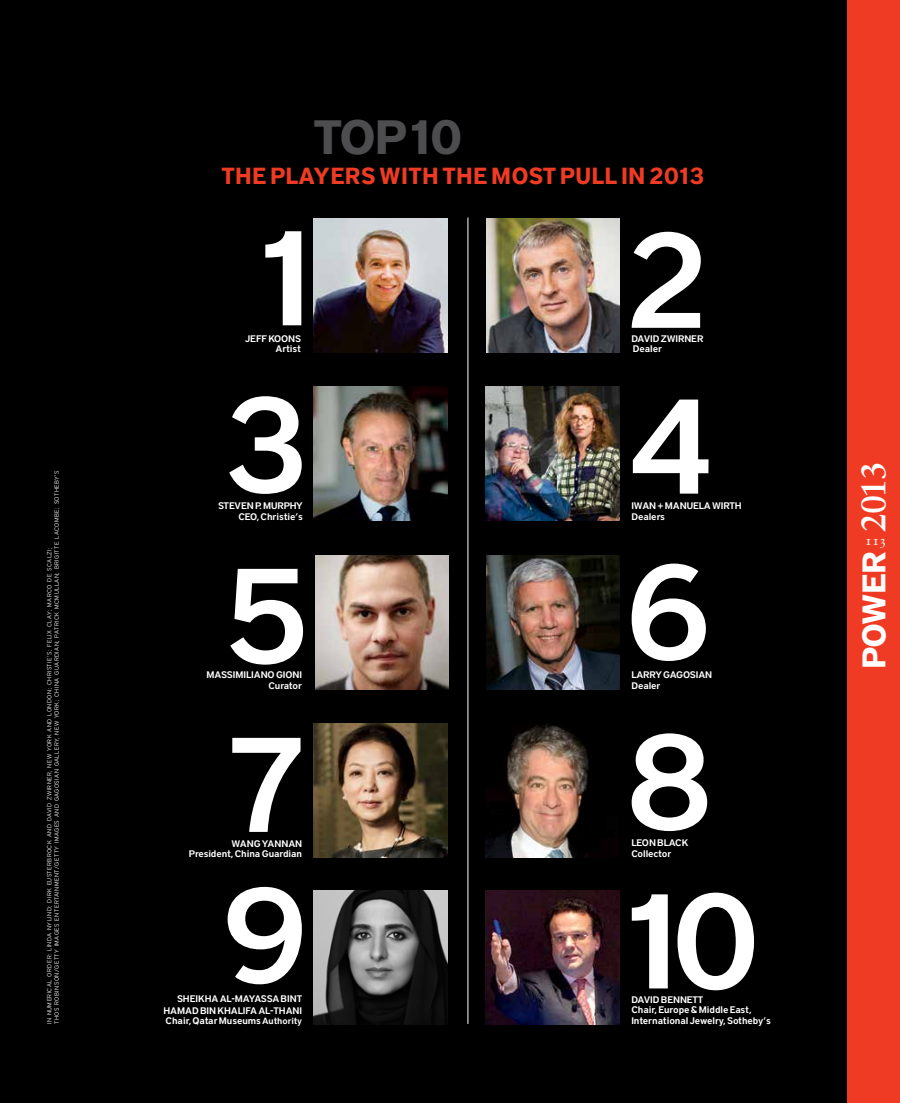
<style>
.page{position:relative;width:900px;height:1103px;background:#fff}
.page>*{position:absolute;margin:0;border:0;box-sizing:border-box;transform-origin:0 0}
.t1{font:600 133.75px/168.8px "District";color:#fff;text-align:justify}
.t2{font:700 47.88px "District";letter-spacing:-.035em;color:#4d4d4f}
.t3{font:700 32.5px "District";letter-spacing:-.025em;color:#fff}
.t4{font:700 23.25px "District";letter-spacing:.015em;color:#ef3b23}
.t5{font:13.62px "Sabon LT Std";color:#fff}
.t6{font:600 9.5px/10.6px "District";letter-spacing:-.01em;color:#fff;text-align:right}
.t7{font:300 6px/7.2px "District";letter-spacing:.09em;color:#fff}
.s1{font-size:8.88px}
.s2{font-family:"Sabon LT Std";font-size:34.38px}
</style>
<div class="page">
<div style="left:0;top:0;width:857px;height:1102px;background:#000"></div>
<div style="left:847px;top:0;width:53px;height:1102px;background:#ef3b23"></div>
<hr style="left:468px;top:218px;width:1px;height:805px;background:#fff">
<img style="left:314px;top:218px;width:134px;height:134px">
<img style="left:486px;top:218px;width:134px;height:134px">
<img style="left:314px;top:386px;width:133px;height:134px">
<img style="left:486px;top:386px;width:133px;height:134px">
<img style="left:315px;top:555px;width:134px;height:134px">
<img style="left:314px;top:723px;width:133px;height:134px">
<img style="left:485px;top:724px;width:104px;height:133px">
<img style="left:314px;top:890px;width:133px;height:134px">
<img style="left:486px;top:890px;width:133px;height:134px">
<img style="left:486px;top:555px;width:134px;height:134px">
<h2 class="t2" style="left:313px;top:108px;width:151px">TOP10</h2>
<h3 class="t4" style="left:221px;top:162px;width:485px">THEPLAYERSWITH THE MOST PULL IN 2013</h3>
<h1 class="t1" style="left:224px;top:192px;width:93px">1<br>3<br>5<br>7</h1>
<h1 class="t1" style="left:625px;top:194px;width:85px">2</h1>
<p class="t6" style="left:245px;top:333px;width:58px">JEFF KOONS<br>Artist</p>
<p class="t6" style="left:631px;top:333px;width:74px;text-align:left">DAVID ZWIRNER<br>Dealer</p>
<h1 class="t1" style="left:626px;top:360px;width:91px">4</h1>
<p class="t7" style="left:46px;top:1024px;width:555px;text-indent:9px;rotate:-90deg">NUMERICAL ORDER: LINDA NYLIND; DIRK EUSTERBROCK AND DAVID ZWIRNER, NEW YORK AND LONDON; CHRISTIE’S; FELIX CLAY; MARCO DE SCALZI;<br>THOS ROBINSON/GETTY IMAGES ENTERTAINMENT/GETTY IMAGES AND GAGOSIAN GALLERY, NEW YORK; CHINA GUARDIAN; PATRICK MCMULLAN; BRIGITTE LACOMBE; SOTHEBY’S</p>
<p class="t6" style="left:218px;top:500px;width:86px">STEVEN P. MURPHY<br>CEO, Christie’s</p>
<p class="t6" style="left:631px;top:500px;width:112px;text-align:left">IWAN + MANUELA WIRTH<br>Dealers</p>
<h1 class="t1" style="left:625px;top:525px;width:90px;line-height:170px">6<br>8</h1>
<p class="t6" style="left:207px;top:669px;width:97px">MASSIMILIANO GIONI<br>Curator</p>
<p class="t6" style="left:631px;top:669px;width:82px;text-align:left">LARRY GAGOSIAN<br>Dealer</p>
<p class="t6" style="left:631px;top:837px;width:59px;text-align:left">LEON BLACK<br>Collector</p>
<p class="t6" style="left:189px;top:837px;width:115px">WANGYANNAN<br>President, China Guardian</p>
<h1 class="t1" style="left:221px;top:849px;width:89px">9</h1>
<h1 class="t1" style="left:622px;top:854px;width:140px">10</h1>
<p class="t6" style="left:164px;top:992px;width:140px;line-height:12px">SHEIKHAAL-MAYASSABINT<br>HAMAD BIN KHALIFA AL-THANI</p>
<p class="t6" style="left:166px;top:1015px;width:138px">Chair, Qatar Museums <span class="s1">Authority</span></p>
<p class="t6" style="left:631px;top:994px;width:122px;text-align:left">DAVID BENNETT<br>Chair, Europe &amp; Middle East,</p>
<p class="t7" style="left:46px;top:1024px;width:7px;rotate:-90deg">IN</p>
<p class="t6" style="left:631px;top:1015px;width:141px">International Jewelry, Sotheby’s</p>
<h3 class="t3" style="left:854px;top:669px;width:210px;rotate:-90deg">POWER <span class="s2">2013</span></h3>
<h3 class="t5" style="left:865px;top:532px;width:24px">113</h3>
</div>
